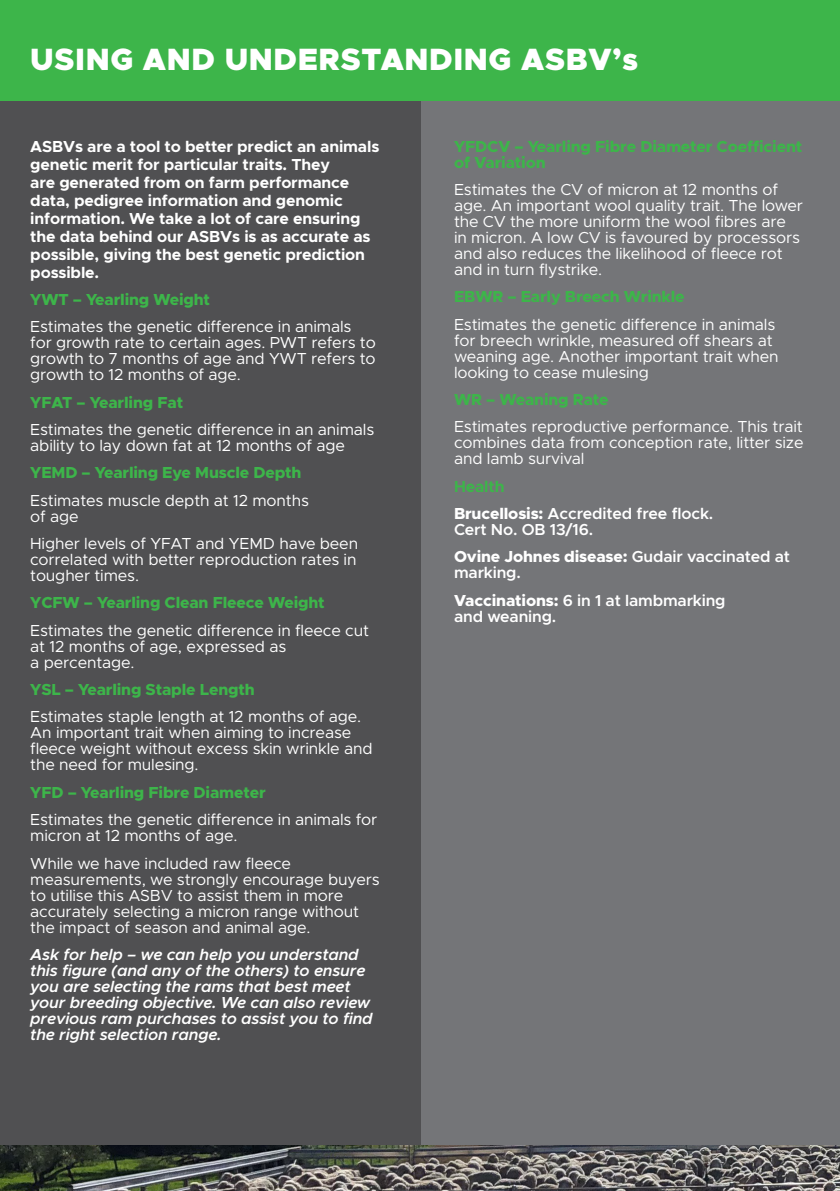
<style>
.page{position:relative;width:840px;height:1191px;background:#fff}
.page>*{position:absolute;margin:0;border:0;box-sizing:border-box;transform-origin:0 0}
.copy{font:900 31px "Metropolis";letter-spacing:.02em;color:#fff}
.copy-2{font:16px/16px "Metropolis";letter-spacing:-.01em;color:#fff}
.copy-3{font:700 16px/18px "Metropolis";letter-spacing:-.01em;color:#fff}
.copy-4{font:800 16px/16px "Metropolis";letter-spacing:-.01em;color:#3db54a}
.copy-5{font:italic 600 16px/16px "Metropolis";letter-spacing:-.01em;color:#fff}
.copy-6{font:600 16px/16px "Metropolis";letter-spacing:-.01em;color:#fff}
.copy-7{font:700 16px "Metropolis";letter-spacing:-.01em;color:#3db54a}
.s1{font-weight:800}
</style>
<div class="page">
<div style="left:419px;top:84px;width:420px;height:1061px;background:#747578"></div>
<div style="left:0;top:0;width:420px;height:1145px;background:#505052"></div>
<img style="left:0;top:1145px;width:839px;height:46px">
<div style="left:0;top:0;width:839px;height:101px;background:#3db54a"></div>
<p class="copy" style="left:30px;top:39px;width:609px">USING AND UNDERSTANDING ASBV’s</p>
<p class="copy-3" style="left:30px;top:137px;width:350px">ASBVs are a tool to better predict an animals genetic merit for particular traits. They<br>are generated from on farm performance data, pedigree information and genomic information. We take a lot of care ensuring the data behind our ASBVs is as accurate as possible, giving the best genetic prediction possible.</p>
<p class="copy-4" style="left:30px;top:291px;width:181px">YWT – Yearling Weight</p>
<p class="copy-2" style="left:30px;top:319px;width:347px">Estimates the genetic difference in animals for growth rate to certain ages. PWT refers to growth to 7 months of age and YWT refers to growth to 12 months of age.</p>
<p class="copy-4" style="left:30px;top:394px;width:154px">YFAT – Yearling Fat</p>
<p class="copy-2" style="left:30px;top:421px;width:345px">Estimates the genetic difference in an animals ability to lay down fat at 12 months of age</p>
<p class="copy-4" style="left:30px;top:465px;width:273px">YEMD – Yearling Eye Muscle Depth</p>
<p class="copy-2" style="left:30px;top:492px;width:280px">Estimates muscle depth at 12 months of age</p>
<p class="copy-2" style="left:30px;top:535px;width:329px;text-align:justify">Higher levels of YFAT and YEMD have been correlated with better reproduction rates in tougher times.</p>
<p class="copy-4" style="left:30px;top:595px;width:296px">YCFW – Yearling Clean Fleece Weight</p>
<p class="copy-2" style="left:30px;top:622px;width:340px">Estimates the genetic difference in fleece cut at 12 months of age, expressed as<br>a percentage.</p>
<p class="copy-4" style="left:30px;top:681px;width:226px">YSL – Yearling Staple Length</p>
<p class="copy-2" style="left:30px;top:709px;width:344px">Estimates staple length at 12 months of age.<br>An important trait when aiming to increase fleece weight without excess skin wrinkle and the need for mulesing.</p>
<p class="copy-4" style="left:30px;top:784px;width:237px">YFD – Yearling Fibre Diameter</p>
<p class="copy-2" style="left:30px;top:811px;width:348px">Estimates the genetic difference in animals for micron at 12 months of age.</p>
<p class="copy-2" style="left:30px;top:855px;width:351px">While we have included raw fleece measurements, we strongly encourage buyers to utilise this ASBV to assist them in more accurately selecting a micron range without the impact of season and animal age.</p>
<p class="copy-5" style="left:30px;top:946px;width:344px">Ask for help – we can help you understand this figure (and any of the others) to ensure you are selecting the rams that best meet your breeding objective. We can also review previous ram purchases to assist you to find the right selection range.</p>
<p class="copy-4" style="left:454px;top:138px;width:349px">YFDCV – Yearling Fibre Diameter Coefficient of Variation</p>
<p class="copy-2" style="left:454px;top:181px;width:350px">Estimates the CV of micron at 12 months of age. An important wool quality trait. The lower the CV the more uniform the wool fibres are<br>in micron. A low CV is favoured by processors and also reduces the likelihood of fleece rot and in turn flystrike.</p>
<p class="copy-4" style="left:454px;top:289px;width:232px">EBWR – Early Breech Wrinkle</p>
<p class="copy-2" style="left:454px;top:316px;width:326px">Estimates the genetic difference in animals for breech wrinkle, measured off shears at weaning age. Another important trait when looking to cease mulesing</p>
<p class="copy-4" style="left:454px;top:391px;width:156px">WR – Weaning Rate</p>
<p class="copy-2" style="left:454px;top:419px;width:351px;text-align:justify">Estimates reproductive performance. This trait combines data from conception rate, litter size and lamb survival</p>
<p class="copy-7" style="left:454px;top:476px;width:52px">Health</p>
<p class="copy-6" style="left:454px;top:505px;width:260px"><span class="s1">Brucellosis:</span> Accredited free flock.<br>Cert No. OB 13/16.</p>
<p class="copy-6" style="left:454px;top:549px;width:337px"><span class="s1">Ovine Johnes disease:</span> Gudair vaccinated at marking.</p>
<p class="copy-6" style="left:454px;top:592px;width:273px"><span class="s1">Vaccinations:</span> 6 in 1 at lambmarking and weaning.</p>
</div>
